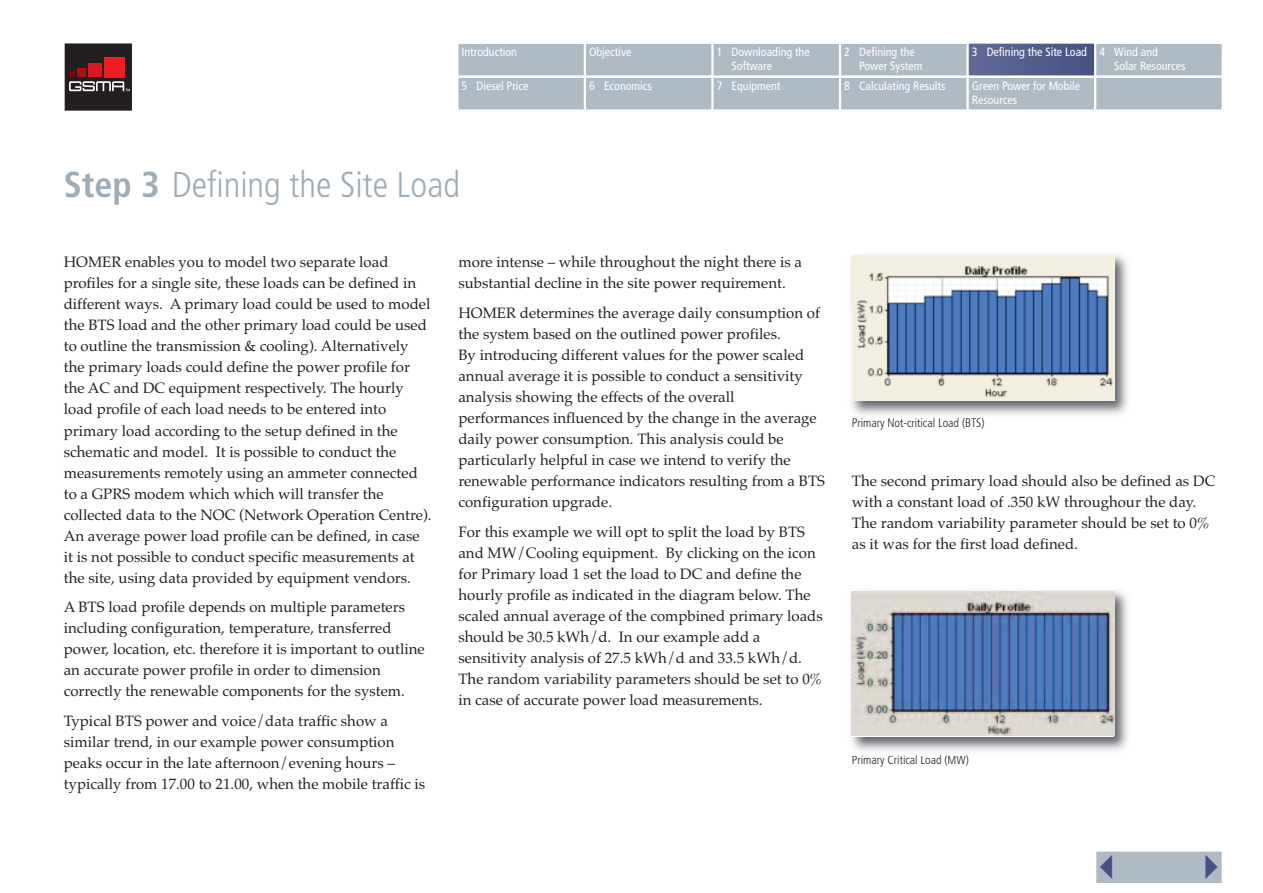
<style>
.page{position:relative;width:1263px;height:893px;background:#fff}
.page>*{position:absolute;margin:0;border:0;box-sizing:border-box;transform-origin:0 0}
.t1{font:300 condensed 36px "Frutiger";color:#9eacb7}
.t2{font:15px/21px "Palatino";color:#231f20}
.t3{font:condensed 12px/13.5px "Frutiger";color:#fff}
.t4{font:300 condensed 12px "Frutiger";color:#231f20}
.s1{font-weight:700}
</style>
<div class="page">
<div style="left:1096px;top:852px;width:125px;height:31px;background:#aebac4"></div>
<div style="left:1095px;top:850px;width:128px;height:34px;border:1px solid #fff"></div>
<svg style="left:64px;top:43px;width:1px;height:68px"></svg>
<div style="left:65px;top:43px;width:67px;height:68px;background:#231f20"></div>
<div style="left:77px;top:68px;width:9px;height:9px;background:#b00d15"></div>
<div style="left:88px;top:64px;width:14px;height:13px;background:#d8171f"></div>
<div style="left:104px;top:57px;width:20px;height:20px;background:#ee1d23"></div>
<svg style="left:69px;top:71px;width:61px;height:20px"></svg>
<div style="left:458px;top:44px;width:126px;height:31px;background:#aebac4"></div>
<div style="left:457px;top:43px;width:128px;height:34px;border:1px solid #fff"></div>
<div style="left:586px;top:44px;width:125px;height:31px;background:#aebac4"></div>
<div style="left:585px;top:43px;width:127px;height:34px;border:1px solid #fff"></div>
<div style="left:714px;top:44px;width:125px;height:31px;background:#aebac4"></div>
<div style="left:712px;top:43px;width:128px;height:34px;border:1px solid #fff"></div>
<div style="left:841px;top:44px;width:125px;height:31px;background:#aebac4"></div>
<div style="left:840px;top:43px;width:127px;height:34px;border:1px solid #fff"></div>
<div style="left:969px;top:44px;width:125px;height:31px;background:linear-gradient(to right,#616896,#465284)"></div>
<div style="left:967px;top:43px;width:128px;height:34px;border:1px solid #fff"></div>
<div style="left:1096px;top:44px;width:125px;height:31px;background:#aebac4"></div>
<div style="left:1095px;top:43px;width:128px;height:34px;border:1px solid #fff"></div>
<div style="left:458px;top:78px;width:126px;height:31px;background:#aebac4"></div>
<div style="left:457px;top:77px;width:128px;height:34px;border:1px solid #fff"></div>
<div style="left:586px;top:78px;width:125px;height:31px;background:#aebac4"></div>
<div style="left:585px;top:77px;width:127px;height:34px;border:1px solid #fff"></div>
<div style="left:714px;top:78px;width:125px;height:31px;background:#aebac4"></div>
<div style="left:712px;top:77px;width:128px;height:34px;border:1px solid #fff"></div>
<div style="left:841px;top:78px;width:125px;height:31px;background:#aebac4"></div>
<div style="left:840px;top:77px;width:127px;height:34px;border:1px solid #fff"></div>
<div style="left:969px;top:78px;width:125px;height:31px;background:#aebac4"></div>
<div style="left:967px;top:77px;width:128px;height:34px;border:1px solid #fff"></div>
<div style="left:1096px;top:78px;width:125px;height:31px;background:#aebac4"></div>
<div style="left:1095px;top:77px;width:128px;height:34px;border:1px solid #fff"></div>
<img style="left:851px;top:254px;width:277px;height:166px">
<img style="left:853px;top:418px;width:79px;height:2px">
<img style="left:852px;top:255px;width:262px;height:145px">
<img style="left:851px;top:590px;width:277px;height:166px">
<img style="left:860px;top:755px;width:75px;height:1px">
<img style="left:852px;top:591px;width:262px;height:145px">
<p class="t3" style="left:462px;top:46px;width:57px">Introduction</p>
<p class="t3" style="left:462px;top:80px;width:69px">5 Diesel Price</p>
<p class="t3" style="left:589px;top:46px;width:44px">Objective</p>
<p class="t3" style="left:589px;top:80px;width:64px">6 Economics</p>
<p class="t3" style="left:732px;top:46px;width:80px;line-height:14.4px;text-indent:-15px">1 Downloading the<br>Software</p>
<p class="t3" style="left:717px;top:80px;width:65px">7 Equipment</p>
<p class="t3" style="left:859px;top:46px;width:65px;text-indent:-15px">2 Defining the<br>Power System</p>
<p class="t3" style="left:844px;top:80px;width:103px">8 Calculating Results</p>
<p class="t3" style="left:972px;top:46px;width:117px">3 Defining the Site Load</p>
<p class="t3" style="left:972px;top:80px;width:110px">Green Power for Mobile<br>Resources</p>
<p class="t3" style="left:1114px;top:46px;width:73px;text-indent:-15px">4 Wind and<br>Solar Resources</p>
<h1 class="t1" style="left:64px;top:170px;width:398px"><span class="s1">Step 3</span> Defining the Site Load</h1>
<p class="t2" style="left:64px;top:252px;width:369px">HOMER enables you to model two separate load profiles for a single site, these loads can be defined in different ways. A primary load could be used to model the BTS load and the other primary load could be used to outline the transmission &amp; cooling). Alternatively the primary loads could define the power profile for the AC and DC equipment respectively. The hourly load profile of each load needs to be entered into primary load according to the setup defined in the schematic and model. It is possible to conduct the measurements remotely using an ammeter connected to a GPRS modem which which will transfer the collected data to the NOC (Network Operation Centre).<br>An average power load profile can be defined, in case it is not possible to conduct specific measurements at the site, using data provided by equipment vendors.</p>
<p class="t2" style="left:64px;top:596px;width:362px">A BTS load profile depends on multiple parameters including configuration, temperature, transferred power, location, etc. therefore it is important to outline an accurate power profile in order to dimension correctly the renewable components for the system.</p>
<p class="t2" style="left:64px;top:710px;width:363px">Typical BTS power and voice/data traffic show a similar trend, in our example power consumption peaks occur in the late afternoon/evening hours – typically from 17.00 to 21.00, when the mobile traffic is</p>
<p class="t2" style="left:458px;top:252px;width:345px">more intense – while throughout the night there is a substantial decline in the site power requirement.</p>
<p class="t2" style="left:458px;top:302px;width:368px">HOMER determines the average daily consumption of the system based on the outlined power profiles.<br>By introducing different values for the power scaled annual average it is possible to conduct a sensitivity analysis showing the effects of the overall performances influenced by the change in the average daily power consumption. This analysis could be particularly helpful in case we intend to verify the renewable performance indicators resulting from a BTS configuration upgrade.</p>
<p class="t2" style="left:458px;top:521px;width:366px">For this example we will opt to split the load by BTS and MW/Cooling equipment. By clicking on the icon for Primary load 1 set the load to DC and define the hourly profile as indicated in the diagram below. The scaled annual average of the compbined primary loads should be 30.5 kWh/d. In our example add a sensitivity analysis of 27.5 kWh/d and 33.5 kWh/d.<br>The random variability parameters should be set to 0% in case of accurate power load measurements.</p>
<p class="t4" style="left:852px;top:418px;width:134px">Primary Not-critical Load (BTS)</p>
<p class="t2" style="left:852px;top:470px;width:365px">The second primary load should also be defined as DC with a constant load of .350 kW throughour the day.<br>The random variability parameter should be set to 0% as it was for the first load defined.</p>
<p class="t4" style="left:852px;top:755px;width:118px">Primary Critical Load (MW)</p>
</div>
